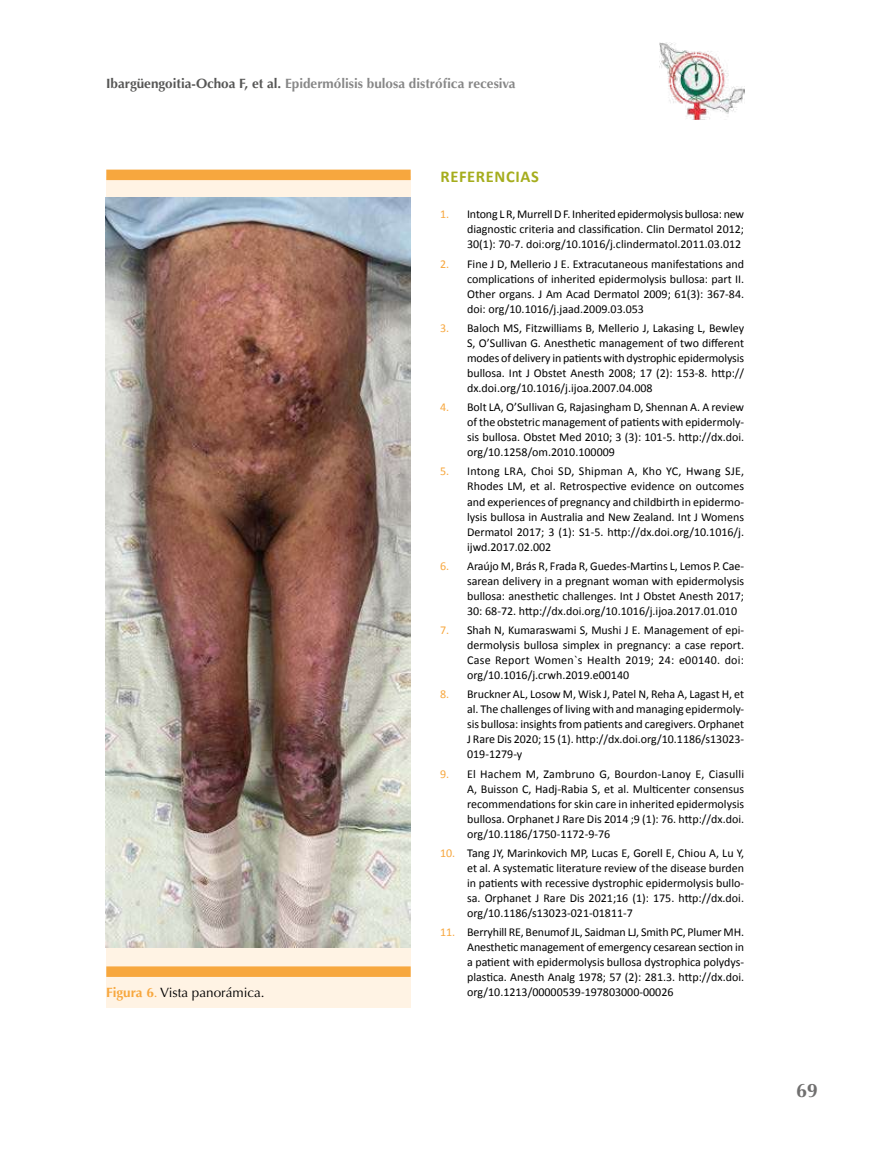
<style>
.page{position:relative;width:893px;height:1149px;background:#fff}
.page>*{position:absolute;margin:0;border:0;box-sizing:border-box;transform-origin:0 0}
.t1{font:700 19.5px "Optima";color:#706f6f}
.t2{font:700 16.5px "Calibri";letter-spacing:.04em;color:#a5ad1d}
.t3{font:700 13.5px "Optima";color:#878787}
.t4{font:13.5px "Optima";color:#000}
.t5{font:12px/15px "Calibri";color:#000;text-align:justify}
.s1{color:#575756}
.s2{font-weight:700;color:#f7a73e}
.s3{color:#f7a73e}
</style>
<div class="page">
<div style="left:106px;top:176px;width:305px;height:831px;background:#fff3e4"></div>
<div style="left:106px;top:966px;width:305px;height:10px;background:#f7a73e"></div>
<div style="left:106px;top:169px;width:305px;height:11px;background:#f7a73e"></div>
<img style="left:106px;top:198px;width:304px;height:749px">
<img style="left:659px;top:43px;width:85px;height:76px">
<p class="t3" style="left:106px;top:75px;width:411px"><span class="s1">Ibargüengoitia-Ochoa F, et al.</span> Epidermólisis bulosa distrófica recesiva</p>
<p class="t4" style="left:106px;top:984px;width:160px"><span class="s2">Figura 6</span><span class="s3">.</span> Vista panorámica.</p>
<h2 class="t2" style="left:440px;top:166px;width:100px">REFERENCIAS</h2>
<p class="t5" style="left:467px;top:206px;width:279px;text-indent:-27px"><span class="s3">1.</span> Intong L R, Murrell D F. Inherited epidermolysis bullosa: new diagnostic criteria and classification. Clin Dermatol 2012; 30(1): 70-7. doi:org/10.1016/j.clindermatol.2011.03.012</p>
<p class="t5" style="left:467px;top:255px;width:279px;text-indent:-27px"><span class="s3">2.</span> Fine J D, Mellerio J E. Extracutaneous manifestations and complications of inherited epidermolysis bullosa: part II.<br>Other organs. J Am Acad Dermatol 2009; 61(3): 367-84. doi: org/10.1016/j.jaad.2009.03.053</p>
<p class="t5" style="left:467px;top:320px;width:279px;text-indent:-27px"><span class="s3">3.</span> Baloch MS, Fitzwilliams B, Mellerio J, Lakasing L, Bewley S, O’Sullivan G. Anesthetic management of two different modes of delivery in patients with dystrophic epidermolysis bullosa. Int J Obstet Anesth 2008; 17 (2): 153-8. http:// dx.doi.org/10.1016/j.ijoa.2007.04.008</p>
<p class="t5" style="left:467px;top:399px;width:279px;text-indent:-27px"><span class="s3">4.</span> Bolt LA, O’Sullivan G, Rajasingham D, Shennan A. A review of the obstetric management of patients with epidermoly&shy;sis bullosa. Obstet Med 2010; 3 (3): 101-5. http://dx.doi. org/10.1258/om.2010.100009</p>
<p class="t5" style="left:467px;top:463px;width:279px;text-indent:-27px"><span class="s3">5.</span> Intong LRA, Choi SD, Shipman A, Kho YC, Hwang SJE, Rhodes LM, et al. Retrospective evidence on outcomes and experiences of pregnancy and childbirth in epidermo&shy;lysis bullosa in Australia and New Zealand. Int J Womens Dermatol 2017; 3 (1): S1-5. http://dx.doi.org/10.1016/j. ijwd.2017.02.002</p>
<p class="t5" style="left:467px;top:557px;width:279px;text-indent:-27px"><span class="s3">6.</span> Araújo M, Brás R, Frada R, Guedes-Martins L, Lemos P. Cae&shy;sarean delivery in a pregnant woman with epidermolysis bullosa: anesthetic challenges. Int J Obstet Anesth 2017; 30: 68-72. http://dx.doi.org/10.1016/j.ijoa.2017.01.010</p>
<p class="t5" style="left:467px;top:622px;width:279px;text-indent:-27px"><span class="s3">7.</span> Shah N, Kumaraswami S, Mushi J E. Management of epi&shy;dermolysis bullosa simplex in pregnancy: a case report.<br>Case Report Women`s Health 2019; 24: e00140. doi: org/10.1016/j.crwh.2019.e00140</p>
<p class="t5" style="left:467px;top:686px;width:279px;text-indent:-27px"><span class="s3">8.</span> Bruckner AL, Losow M, Wisk J, Patel N, Reha A, Lagast H, et al. The challenges of living with and managing epidermoly&shy;sis bullosa: insights from patients and caregivers. Orphanet J Rare Dis 2020; 15 (1). http://dx.doi.org/10.1186/s13023- 019-1279-y</p>
<p class="t5" style="left:467px;top:765px;width:279px;text-indent:-27px"><span class="s3">9.</span> El Hachem M, Zambruno G, Bourdon-Lanoy E, Ciasulli A, Buisson C, Hadj-Rabia S, et al. Multicenter consensus recommendations for skin care in inherited epidermolysis bullosa. Orphanet J Rare Dis 2014 ;9 (1): 76. http://dx.doi. org/10.1186/1750-1172-9-76</p>
<p class="t5" style="left:467px;top:844px;width:279px;text-indent:-27px"><span class="s3">10.</span> Tang JY, Marinkovich MP, Lucas E, Gorell E, Chiou A, Lu Y, et al. A systematic literature review of the disease burden in patients with recessive dystrophic epidermolysis bullo&shy;sa. Orphanet J Rare Dis 2021;16 (1): 175. http://dx.doi. org/10.1186/s13023-021-01811-7</p>
<p class="t5" style="left:467px;top:924px;width:279px;text-indent:-27px"><span class="s3">11.</span> Berryhill RE, Benumof JL, Saidman LJ, Smith PC, Plumer MH.<br>Anesthetic management of emergency cesarean section in a patient with epidermolysis bullosa dystrophica polydys&shy;plastica. Anesth Analg 1978; 57 (2): 281.3. http://dx.doi. org/10.1213/00000539-197803000-00026</p>
<h1 class="t1" style="left:796px;top:1079px;width:23px">69</h1>
</div>
